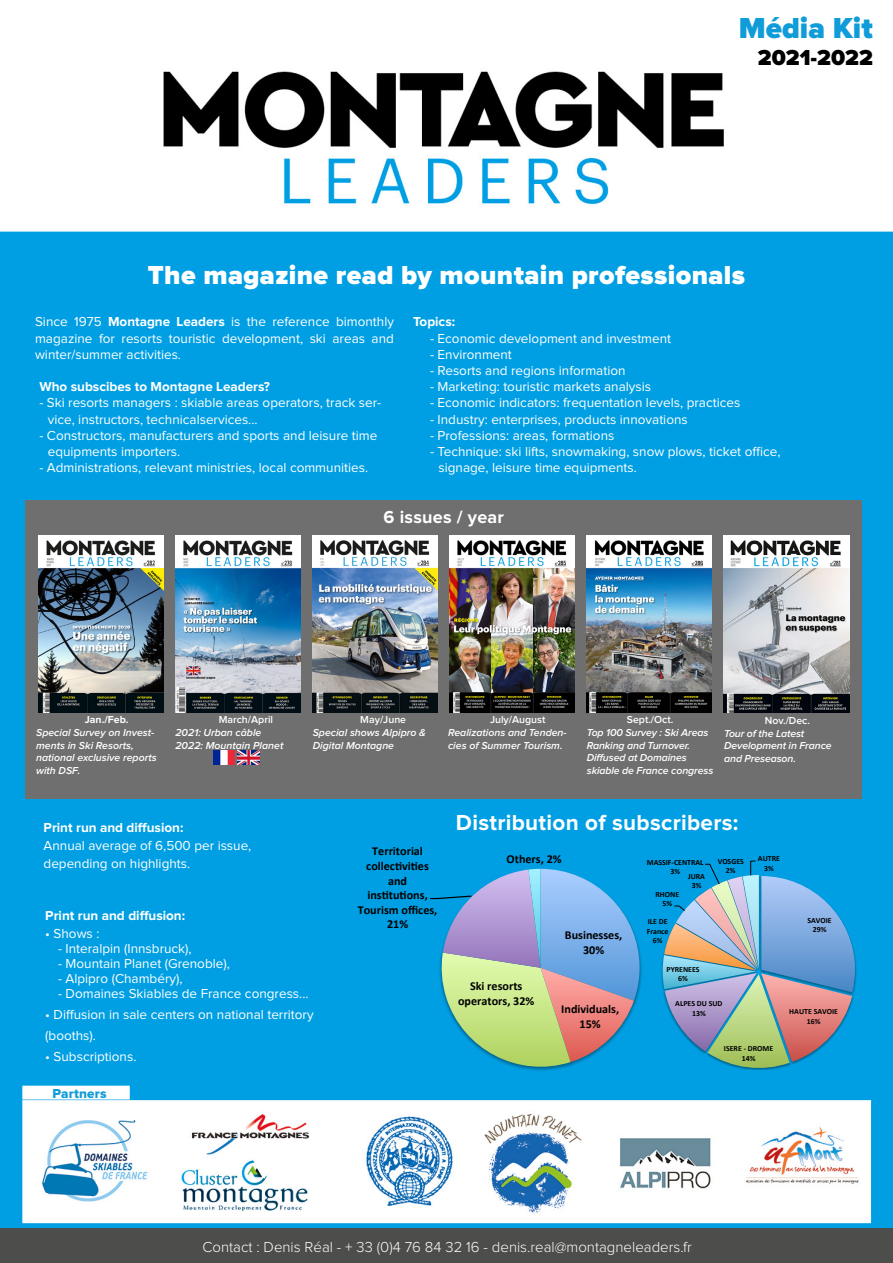
<style>
.page{position:relative;width:893px;height:1263px;background:#fff}
.page>*{position:absolute;margin:0;border:0;box-sizing:border-box;transform-origin:0 0}
.t1{font:900 30px "Proxima Nova";color:#0f9cd8}
.t2{font:900 27px "Proxima Nova";letter-spacing:.015em;color:#fff}
.t3{font:700 22.5px "Proxima Nova";letter-spacing:.015em;color:#fff}
.t4{font:900 22.5px "Proxima Nova";color:#000}
.t5{font:700 18px "Proxima Nova";letter-spacing:.015em;color:#fff}
.t6{font:300 15px "Proxima Nova";color:#fff}
.t7{font:13.5px/16.2px "Proxima Nova";color:#fff}
.t8{font:700 13.5px "Proxima Nova";color:#fff}
.t9{font:13.5px "Proxima Nova Extrabld";letter-spacing:.015em;color:#0f9cd8}
.t10{font:700 12.15px/14.5px "Calibri";color:#000;text-align:center}
.t11{font:italic 600 10.5px/12.6px "Proxima Nova";color:#fff}
.t12{font:600 10.5px "Proxima Nova";color:#fff}
.t13{font:700 10.5px "Proxima Nova";color:#fff}
.t14{font:700 7.8px/9.4px "Calibri";color:#000;text-align:center}
.s1{font-weight:700}
</style>
<div class="page">
<img style="left:0;top:71px;width:893px;height:1158px">
<div style="left:26px;top:500px;width:836px;height:298px;background:#6f6f6f"></div>
<img style="left:724px;top:536px;width:125px;height:177px">
<img style="left:38px;top:536px;width:125px;height:176px">
<img style="left:313px;top:536px;width:125px;height:177px">
<img style="left:450px;top:536px;width:125px;height:177px">
<img style="left:587px;top:536px;width:125px;height:177px">
<div style="left:0;top:1229px;width:893px;height:34px;background:#4d4d4c"></div>
<img style="left:176px;top:536px;width:125px;height:177px">
<img style="left:855px;top:874px;width:4px;height:124px">
<img style="left:660px;top:921px;width:2px;height:55px">
<svg style="left:662px;top:860px;width:193px;height:212px;background:#76a8c2"></svg>
<img style="left:547px;top:864px;width:98px;height:145px">
<img style="left:436px;top:866px;width:86px;height:3px">
<img style="left:522px;top:864px;width:25px;height:5px">
<svg style="left:429px;top:869px;width:211px;height:209px;background:#7bafc2"></svg>
<img style="left:214px;top:750px;width:20px;height:14px">
<img style="left:238px;top:750px;width:21px;height:14px">
<h1 class="t1" style="left:739px;top:10px;width:135px">Média Kit</h1>
<h3 class="t4" style="left:758px;top:44px;width:116px">2021-2022</h3>
<h2 class="t2" style="left:148px;top:259px;width:599px">The magazine read by mountain professionals</h2>
<p class="t7" style="left:35px;top:314px;width:360px;text-align:justify">Since 1975 <span class="s1">Montagne Leaders</span> is the reference bimonthly magazine for resorts touristic development, ski areas and winter/summer activities.</p>
<p class="t8" style="left:39px;top:379px;width:232px">Who subscibes to Montagne Leaders?</p>
<p class="t7" style="left:48px;top:395px;width:335px;text-indent:-9px">- Ski resorts managers : skiable areas operators, track ser&shy;vice, instructors, technicalservices...</p>
<p class="t7" style="left:48px;top:428px;width:331px;text-indent:-9px">- Constructors, manufacturers and sports and leisure time equipments importers.</p>
<p class="t7" style="left:39px;top:460px;width:330px">- Administrations, relevant ministries, local communities.</p>
<p class="t8" style="left:413px;top:314px;width:44px">Topics:</p>
<p class="t7" style="left:430px;top:330px;width:243px">- Economic development and investment</p>
<p class="t7" style="left:430px;top:347px;width:83px">- Environment</p>
<p class="t7" style="left:430px;top:363px;width:197px">- Resorts and regions information</p>
<p class="t7" style="left:430px;top:379px;width:223px">- Marketing: touristic markets analysis</p>
<p class="t7" style="left:430px;top:395px;width:312px">- Economic indicators: frequentation levels, practices</p>
<p class="t7" style="left:430px;top:411px;width:259px">- Industry: enterprises, products innovations</p>
<p class="t7" style="left:430px;top:428px;width:186px">- Professions: areas, formations</p>
<p class="t7" style="left:439px;top:444px;width:343px;text-indent:-9px">- Technique: ski lifts, snowmaking, snow plows, ticket office, signage, leisure time equipments.</p>
<h3 class="t5" style="left:384px;top:507px;width:122px">6 issues / year</h3>
<p class="t13" style="left:85px;top:714px;width:45px">Jan./Feb.</p>
<p class="t11" style="left:36px;top:726px;width:122px">Special Survey on Invest&shy;ments in Ski Resorts, national exclusive reports with DSF.</p>
<p class="t12" style="left:219px;top:714px;width:56px">March/April</p>
<p class="t11" style="left:175px;top:726px;width:109px">2021: Urban câble<br>2022: Mountain Planet</p>
<p class="t12" style="left:360px;top:714px;width:47px">May/June</p>
<p class="t11" style="left:313px;top:726px;width:115px">Special shows Alpipro &amp;<br>Digital Montagne</p>
<p class="t12" style="left:490px;top:714px;width:57px">July/August</p>
<p class="t11" style="left:448px;top:726px;width:120px">Realizations and Tenden&shy;cies of Summer Tourism.</p>
<p class="t12" style="left:627px;top:714px;width:48px">Sept./Oct.</p>
<p class="t11" style="left:587px;top:726px;width:128px">Top 100 Survey : Ski Areas<br>Ranking and Turnover.<br>Diffused at Domaines skiable de France congress</p>
<p class="t12" style="left:765px;top:714px;width:47px">Nov./Dec.</p>
<p class="t11" style="left:724px;top:727px;width:109px">Tour of the Latest<br>Development in France and Preseason.</p>
<p class="t8" style="left:44px;top:820px;width:141px">Print run and diffusion:</p>
<h3 class="t3" style="left:456px;top:809px;width:284px">Distribution of subscribers:</h3>
<p class="t7" style="left:44px;top:837px;width:209px;line-height:18px">Annual average of 6,500 per issue, depending on highlights.</p>
<p class="t10" style="left:358px;top:844px;width:81px">Territorial collec&lt;vi&lt;es and ins&lt;tu&lt;ons,<br>Tourism offices,<br>21%</p>
<p class="t10" style="left:507px;top:851px;width:57px">Others, 2%</p>
<p class="t14" style="left:647px;top:857px;width:58px">MASSIF--‐CENTRAL<br>3%</p>
<p class="t14" style="left:718px;top:856px;width:28px">VOSGES<br>2%</p>
<p class="t14" style="left:758px;top:854px;width:24px">AUTRE<br>3%</p>
<p class="t14" style="left:688px;top:871px;width:18px">JURA<br>3%</p>
<p class="t14" style="left:655px;top:889px;width:25px">RHONE<br>5%</p>
<p class="t8" style="left:45px;top:908px;width:141px">Print run and diffusion:</p>
<p class="t7" style="left:45px;top:925px;width:56px">• Shows :</p>
<p class="t7" style="left:58px;top:940px;width:135px">- Interalpin (Innsbruck),</p>
<p class="t7" style="left:58px;top:955px;width:173px">- Mountain Planet (Grenoble),</p>
<p class="t7" style="left:58px;top:970px;width:126px">- Alpipro (Chambéry),</p>
<p class="t7" style="left:58px;top:985px;width:252px">- Domaines Skiables de France congress...</p>
<p class="t7" style="left:45px;top:1004px;width:270px;line-height:21px">• Diffusion in sale centers on national territory (booths).</p>
<p class="t7" style="left:45px;top:1048px;width:93px">• Subscriptions.</p>
<p class="t9" style="left:53px;top:1086px;width:56px">Partners</p>
<p class="t14" style="left:647px;top:917px;width:23px">ILE DE<br>France<br>6%</p>
<p class="t10" style="left:565px;top:928px;width:59px">Businesses,<br>30%</p>
<p class="t14" style="left:666px;top:964px;width:35px">PYRENEES<br>6%</p>
<p class="t10" style="left:458px;top:979px;width:78px">Ski resorts operators, 32%</p>
<p class="t14" style="left:675px;top:999px;width:49px">ALPES DU SUD<br>13%</p>
<p class="t10" style="left:561px;top:1002px;width:60px">Individuals,<br>15%</p>
<p class="t14" style="left:724px;top:1044px;width:51px">ISERE --‐ DROME<br>14%</p>
<p class="t14" style="left:807px;top:915px;width:26px">SAVOIE<br>29%</p>
<p class="t14" style="left:789px;top:1007px;width:50px">HAUTE SAVOIE<br>16%</p>
<p class="t6" style="left:202px;top:1239px;width:491px">Contact : Denis Réal - + 33 (0)4 76 84 32 16 - denis.real@montagneleaders.fr</p>
</div>
